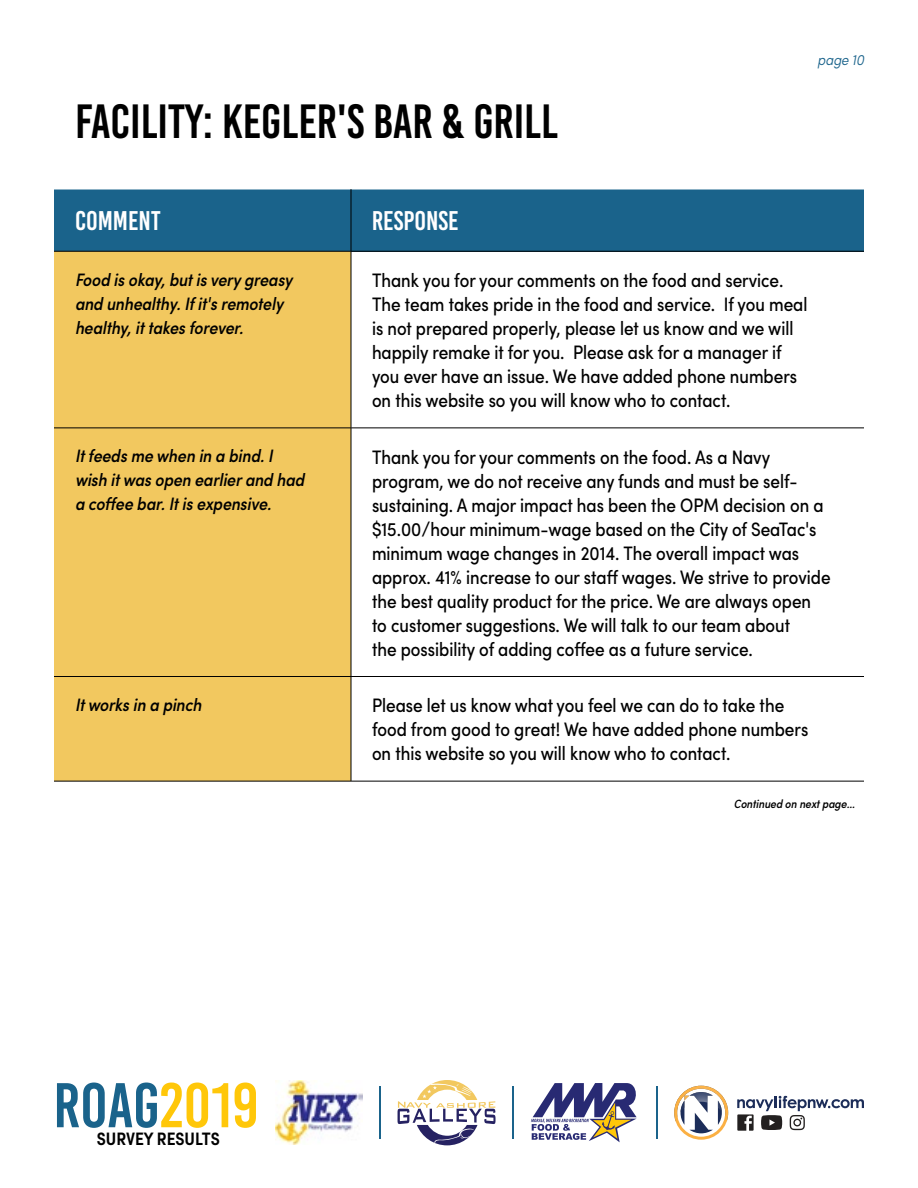
<style>
.page{position:relative;width:918px;height:1188px;background:#fff}
.page>*{position:absolute;margin:0;border:0;box-sizing:border-box;transform-origin:0 0}
.t1{font:63px "Bebas Kai";color:#1a638b}
.t2{font:48px "Bebas Kai";color:#000}
.t3{font:27px "Bebas Kai";color:#fff}
.t4{font:condensed 19.5px/24px "Sofia Pro";color:#000}
.t5{font:italic 500 condensed 18px/24px "Sofia Pro";color:#000}
.t6{font:600 condensed 18px "Sofia Pro";color:#000}
.t7{font:italic 300 condensed 15px "Sofia Pro";color:#1a638b}
.t8{font:italic 500 condensed 12px "Sofia Pro";color:#000}
.s1{color:#ffc709}
</style>
<div class="page">
<hr style="left:656px;top:1086px;width:1px;height:53px;background:#1a638b">
<hr style="left:512px;top:1086px;width:2px;height:53px;background:#1a638b">
<svg style="left:398px;top:1080px;width:98px;height:65px"></svg>
<img style="left:276px;top:1081px;width:86px;height:64px">
<hr style="left:379px;top:1086px;width:2px;height:53px;background:#1a638b">
<svg style="left:674px;top:1086px;width:54px;height:54px"></svg>
<svg style="left:737px;top:1096px;width:127px;height:35px"></svg>
<svg style="left:531px;top:1083px;width:106px;height:59px"></svg>
<div style="left:54px;top:189px;width:297px;height:62px;background:#1a638b"></div>
<div style="left:351px;top:189px;width:513px;height:62px;background:#1a638b"></div>
<div style="left:54px;top:252px;width:297px;height:529px;background:#f2c85f"></div>
<hr style="left:351px;top:251px;width:1px;height:177px;background:#000">
<hr style="left:351px;top:428px;width:1px;height:248px;background:#000">
<hr style="left:351px;top:677px;width:1px;height:104px;background:#000">
<hr style="left:54px;top:189px;width:297px;height:1px;background:#fff">
<hr style="left:351px;top:189px;width:513px;height:1px;background:#fff">
<hr style="left:351px;top:189px;width:1px;height:62px;background:#000">
<hr style="left:54px;top:251px;width:297px;height:1px;background:#000">
<hr style="left:351px;top:251px;width:513px;height:1px;background:#000">
<hr style="left:54px;top:781px;width:297px;height:1px;background:#000">
<hr style="left:351px;top:781px;width:513px;height:1px;background:#000">
<hr style="left:54px;top:428px;width:297px;height:1px;background:#000">
<hr style="left:351px;top:428px;width:513px;height:1px;background:#000">
<hr style="left:54px;top:676px;width:297px;height:1px;background:#000">
<hr style="left:351px;top:676px;width:513px;height:1px;background:#000">
<h2 class="t2" style="left:75px;top:96px;width:485px">FACILITY: KEGLER'S BAR &amp; GRILL</h2>
<h3 class="t3" style="left:75px;top:206px;width:87px">COMMENT</h3>
<h3 class="t3" style="left:372px;top:206px;width:88px">RESPONSE</h3>
<p class="t7" style="left:818px;top:50px;width:48px">page 10</p>
<p class="t5" style="left:75px;top:267px;width:219px">Food is okay, but is very greasy and unhealthy. If it's remotely healthy, it takes forever.</p>
<p class="t4" style="left:372px;top:268px;width:437px">Thank you for your comments on the food and service.<br>The team takes pride in the food and service. If you meal is not prepared properly, please let us know and we will happily remake it for you. Please ask for a manager if you ever have an issue. We have added phone numbers on this website so you will know who to contact.</p>
<p class="t5" style="left:75px;top:444px;width:231px">It feeds me when in a bind. I wish it was open earlier and had a coffee bar. It is expensive.</p>
<p class="t4" style="left:372px;top:444px;width:460px">Thank you for your comments on the food. As a Navy program, we do not receive any funds and must be self&shy;sustaining. A major impact has been the OPM decision on a $15.00/hour minimum-wage based on the City of SeaTac's minimum wage changes in 2014. The overall impact was approx. 41% increase to our staff wages. We strive to provide the best quality product for the price. We are always open to customer suggestions. We will talk to our team about<br>the possibility of adding coffee as a future service.</p>
<p class="t5" style="left:75px;top:692px;width:128px">It works in a pinch</p>
<p class="t4" style="left:372px;top:693px;width:438px">Please let us know what you feel we can do to take the food from good to great! We have added phone numbers on this website so you will know who to contact.</p>
<p class="t8" style="left:734px;top:796px;width:123px">Continued on next page...</p>
<h1 class="t1" style="left:54px;top:1072px;width:206px">ROAG<span class="s1">2019</span></h1>
<p class="t6" style="left:97px;top:1128px;width:125px">SURVEY RESULTS</p>
</div>
